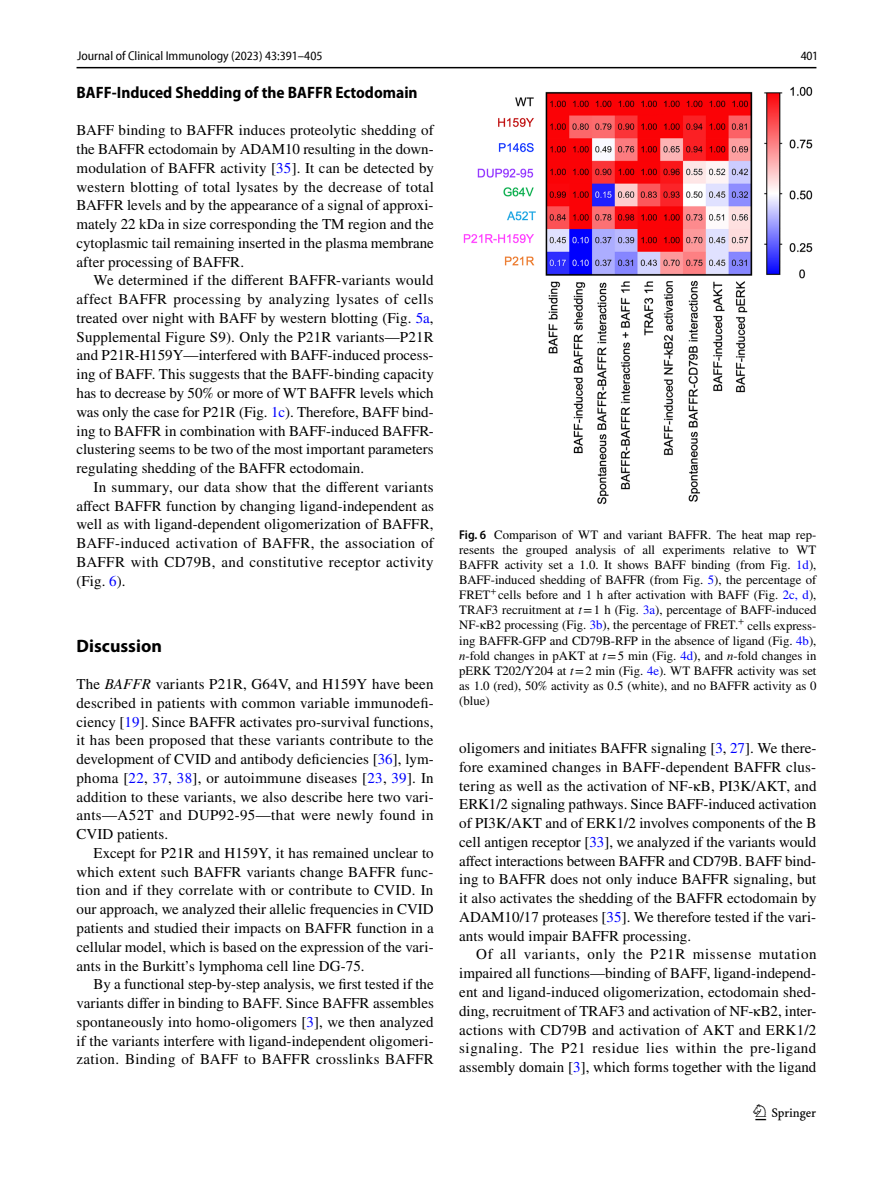
<style>
.page{position:relative;width:893px;height:1187px;background:#fff}
.page>*{position:absolute;margin:0;border:0;box-sizing:border-box;transform-origin:0 0}
.t1{font:22.5px "Springnew Regular 3";color:#000}
.t2{font:700 18px "Myriad Pro";color:#000}
.t3{font:700 semi-condensed 16.5px "Myriad Pro";color:#000}
.t4{font:15px/18.8px "STIX";letter-spacing:.005em;color:#000;text-align:justify}
.t5{font:12.75px/15px "STIX";color:#000;text-align:justify}
.t6{font:semi-condensed 12.75px "Myriad Pro Unic";color:#000}
.t7{font:12.75px "Adv T Tc 488 b 0 e 6";color:#000}
.s1{color:#00f}
.s2{font-style:italic}
.s3{font-family:"Myriad Pro";font-weight:600;font-stretch:semi-condensed}
</style>
<div class="page">
<hr style="left:77px;top:67px;width:739px;height:1px;background:#000">
<img style="left:463px;top:87px;width:349px;height:417px">
<p class="t6" style="left:77px;top:51px;width:247px">Journal of Clinical Immunology (2023) 43:391–405</p>
<p class="t3" style="left:77px;top:83px;width:343px">BAFF‑Induced Shedding of the BAFFR Ectodomain</p>
<p class="t4" style="left:77px;top:122px;width:359px">BAFF binding to BAFFR induces proteolytic shedding of the BAFFR ectodomain by ADAM10 resulting in the down&shy;modulation of BAFFR activity [<span class="s1">35</span>]. It can be detected by western blotting of total lysates by the decrease of total BAFFR levels and by the appearance of a signal of approxi&shy;mately 22 kDa in size corresponding the TM region and the cytoplasmic tail remaining inserted in the plasma membrane after processing of BAFFR.</p>
<p class="t4" style="left:77px;top:272px;width:359px;text-indent:17px">We determined if the different BAFFR-variants would affect BAFFR processing by analyzing lysates of cells treated over night with BAFF by western blotting (Fig. <span class="s1">5a</span>, Supplemental Figure S9). Only the P21R variants—P21R and P21R-H159Y—interfered with BAFF-induced process&shy;ing of BAFF. This suggests that the BAFF-binding capacity has to decrease by 50% or more of WT BAFFR levels which was only the case for P21R (Fig. <span class="s1">1c</span>). Therefore, BAFF bind&shy;ing to BAFFR in combination with BAFF-induced BAFFR&shy;clustering seems to be two of the most important parameters regulating shedding of the BAFFR ectodomain.</p>
<p class="t4" style="left:77px;top:478px;width:359px;text-indent:17px">In summary, our data show that the different variants affect BAFFR function by changing ligand-independent as well as with ligand-dependent oligomerization of BAFFR, BAFF-induced activation of BAFFR, the association of BAFFR with CD79B, and constitutive receptor activity (Fig. <span class="s1">6</span>).</p>
<p class="t2" style="left:77px;top:633px;width:87px">Discussion</p>
<p class="t4" style="left:77px;top:675px;width:359px">The <span class="s2">BAFFR</span> variants P21R, G64V, and H159Y have been described in patients with common variable immunodefi&shy;ciency [<span class="s1">19</span>]. Since BAFFR activates pro-survival functions, it has been proposed that these variants contribute to the development of CVID and antibody deficiencies [<span class="s1">36</span>], lym&shy;phoma [<span class="s1">22</span>, <span class="s1">37</span>, <span class="s1">38</span>], or autoimmune diseases [<span class="s1">23</span>, <span class="s1">39</span>]. In addition to these variants, we also describe here two vari&shy;ants—A52T and DUP92-95—that were newly found in CVID patients.</p>
<p class="t4" style="left:77px;top:844px;width:359px;text-indent:17px">Except for P21R and H159Y, it has remained unclear to which extent such BAFFR variants change BAFFR func&shy;tion and if they correlate with or contribute to CVID. In our approach, we analyzed their allelic frequencies in CVID patients and studied their impacts on BAFFR function in a cellular model, which is based on the expression of the vari&shy;ants in the Burkitt’s lymphoma cell line DG-75.</p>
<p class="t4" style="left:77px;top:975px;width:359px;text-indent:17px">By a functional step-by-step analysis, we first tested if the variants differ in binding to BAFF. Since BAFFR assembles spontaneously into homo-oligomers [<span class="s1">3</span>], we then analyzed if the variants interfere with ligand-independent oligomeri&shy;zation. Binding of BAFF to BAFFR crosslinks BAFFR</p>
<p class="t7" style="left:801px;top:51px;width:19px">401</p>
<p class="t5" style="left:459px;top:528px;width:359px"><span class="s3">Fig. 6</span> Comparison of WT and variant BAFFR. The heat map rep&shy;resents the grouped analysis of all experiments relative to WT BAFFR activity set a 1.0. It shows BAFF binding (from Fig. <span class="s1">1d</span>), BAFF-induced shedding of BAFFR (from Fig. <span class="s1">5</span>), the percentage of FRET<sup>+</sup> cells before and 1 h after activation with BAFF (Fig. <span class="s1">2c, d</span>), TRAF3 recruitment at <span class="s2">t</span>=1 h (Fig. <span class="s1">3a</span>), percentage of BAFF-induced NF-κB2 processing (Fig. <span class="s1">3b</span>), the percentage of FRET.<sup>+</sup> cells express&shy;ing BAFFR-GFP and CD79B-RFP in the absence of ligand (Fig. <span class="s1">4b</span>), <span class="s2">n</span>-fold changes in pAKT at <span class="s2">t</span>=5 min (Fig. <span class="s1">4d</span>), and <span class="s2">n</span>-fold changes in pERK T202/Y204 at <span class="s2">t</span>=2 min (Fig. <span class="s1">4e</span>). WT BAFFR activity was set as 1.0 (red), 50% activity as 0.5 (white), and no BAFFR activity as 0 (blue)</p>
<p class="t4" style="left:459px;top:739px;width:359px">oligomers and initiates BAFFR signaling [<span class="s1">3</span>, <span class="s1">27</span>]. We there&shy;fore examined changes in BAFF-dependent BAFFR clus&shy;tering as well as the activation of NF-κB, PI3K/AKT, and ERK1/2 signaling pathways. Since BAFF-induced activation of PI3K/AKT and of ERK1/2 involves components of the B cell antigen receptor [<span class="s1">33</span>], we analyzed if the variants would affect interactions between BAFFR and CD79B. BAFF bind&shy;ing to BAFFR does not only induce BAFFR signaling, but it also activates the shedding of the BAFFR ectodomain by ADAM10/17 proteases [<span class="s1">35</span>]. We therefore tested if the vari&shy;ants would impair BAFFR processing.</p>
<p class="t4" style="left:459px;top:946px;width:359px;text-indent:17px">Of all variants, only the P21R missense mutation impaired all functions—binding of BAFF, ligand-independ&shy;ent and ligand-induced oligomerization, ectodomain shed&shy;ding, recruitment of TRAF3 and activation of NF-κB2, inter&shy;actions with CD79B and activation of AKT and ERK1/2 signaling. The P21 residue lies within the pre-ligand assembly domain [<span class="s1">3</span>], which forms together with the ligand</p>
<h1 class="t1" style="left:755px;top:1104px;width:62px">1 3</h1>
</div>
